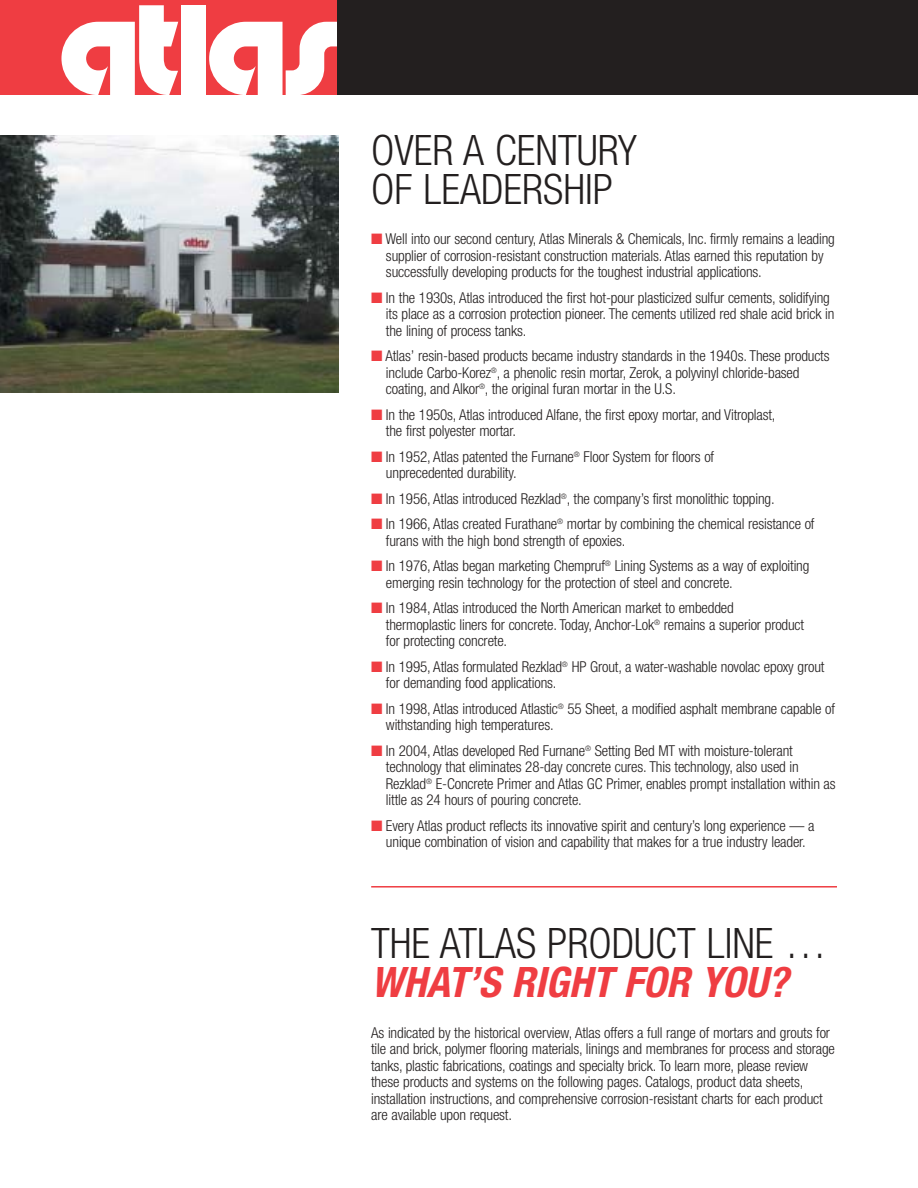
<style>
.page{position:relative;width:918px;height:1188px;background:#fff}
.page>*{position:absolute;margin:0;border:0;box-sizing:border-box;transform-origin:0 0}
.t1{font:300 condensed 42px/39px "Helvetica Neue";color:#231f1f}
.t2{font:italic 700 condensed 42px "Helvetica Neue";color:#ef3d42}
.t3{font:300 condensed 15px/16.5px "Helvetica Neue";letter-spacing:-.01em;color:#231f1f}
.s1{color:#ef3d42}
</style>
<div class="page">
<img style="left:0;top:135px;width:338px;height:257px">
<div style="left:0;top:0;width:338px;height:94px;background:#ef3d42"></div>
<svg style="left:61px;top:5px;width:117px;height:90px"></svg>
<div style="left:181px;top:5px;width:25px;height:90px;background:#fff"></div>
<svg style="left:209px;top:22px;width:129px;height:73px"></svg>
<div style="left:338px;top:0;width:580px;height:94px;background:#231f1f"></div>
<hr style="left:371px;top:886px;width:466px;height:2px;background:#ef3d42">
<h1 class="t1" style="left:371px;top:134px;width:267px">OVER A CENTURY<br>OF LEADERSHIP</h1>
<p class="t3" style="left:386px;top:232px;width:450px;text-indent:-15px"><span class="s1">■</span> Well into our second century, Atlas Minerals &amp; Chemicals, Inc. firmly remains a leading supplier of corrosion-resistant construction materials. Atlas earned this reputation by successfully developing products for the toughest industrial applications.</p>
<p class="t3" style="left:386px;top:291px;width:450px;text-indent:-15px"><span class="s1">■</span> In the 1930s, Atlas introduced the first hot-pour plasticized sulfur cements, solidifying its place as a corrosion protection pioneer. The cements utilized red shale acid brick in the lining of process tanks.</p>
<p class="t3" style="left:386px;top:349px;width:445px;text-indent:-15px"><span class="s1">■</span> Atlas’ resin-based products became industry standards in the 1940s. These products include Carbo-Korez<sup>®</sup>, a phenolic resin mortar, Zerok, a polyvinyl chloride-based coating, and Alkor<sup>®</sup>, the original furan mortar in the U.S.</p>
<p class="t3" style="left:386px;top:408px;width:391px;text-indent:-15px"><span class="s1">■</span> In the 1950s, Atlas introduced Alfane, the first epoxy mortar, and Vitroplast, the first polyester mortar.</p>
<p class="t3" style="left:386px;top:450px;width:330px;text-indent:-15px"><span class="s1">■</span> In 1952, Atlas patented the Furnane<sup>®</sup> Floor System for floors of unprecedented durability.</p>
<p class="t3" style="left:371px;top:492px;width:405px"><span class="s1">■</span> In 1956, Atlas introduced Rezklad<sup>®</sup>, the company’s first monolithic topping.</p>
<p class="t3" style="left:386px;top:517px;width:430px;text-indent:-15px"><span class="s1">■</span> In 1966, Atlas created Furathane<sup>®</sup> mortar by combining the chemical resistance of furans with the high bond strength of epoxies.</p>
<p class="t3" style="left:386px;top:559px;width:425px;text-indent:-15px"><span class="s1">■</span> In 1976, Atlas began marketing Chempruf<sup>®</sup> Lining Systems as a way of exploiting emerging resin technology for the protection of steel and concrete.</p>
<p class="t3" style="left:386px;top:601px;width:420px;text-indent:-15px"><span class="s1">■</span> In 1984, Atlas introduced the North American market to embedded thermoplastic liners for concrete. Today, Anchor-Lok<sup>®</sup> remains a superior product for protecting concrete.</p>
<p class="t3" style="left:386px;top:660px;width:440px;text-indent:-15px"><span class="s1">■</span> In 1995, Atlas formulated Rezklad<sup>®</sup> HP Grout, a water-washable novolac epoxy grout for demanding food applications.</p>
<p class="t3" style="left:386px;top:702px;width:451px;text-indent:-15px"><span class="s1">■</span> In 1998, Atlas introduced Atlastic<sup>®</sup> 55 Sheet, a modified asphalt membrane capable of withstanding high temperatures.</p>
<p class="t3" style="left:386px;top:744px;width:451px;text-indent:-15px"><span class="s1">■</span> In 2004, Atlas developed Red Furnane<sup>®</sup> Setting Bed MT with moisture-tolerant technology that eliminates 28-day concrete cures. This technology, also used in Rezklad<sup>®</sup> E-Concrete Primer and Atlas GC Primer, enables prompt installation within as little as 24 hours of pouring concrete.</p>
<p class="t3" style="left:371px;top:819px;width:445px;text-align:center"><span class="s1">■</span> Every Atlas product reflects its innovative spirit and century’s long experience — a unique combination of vision and capability that makes for a true industry leader.</p>
<h1 class="t1" style="left:371px;top:928px;width:457px">THE ATLAS PRODUCT LINE …</h1>
<h1 class="t2" style="left:371px;top:967px;width:418px">WHAT’S RIGHT FOR YOU?</h1>
<p class="t3" style="left:371px;top:1026px;width:465px">As indicated by the historical overview, Atlas offers a full range of mortars and grouts for tile and brick, polymer flooring materials, linings and membranes for process and storage tanks, plastic fabrications, coatings and specialty brick. To learn more, please review these products and systems on the following pages. Catalogs, product data sheets, installation instructions, and comprehensive corrosion-resistant charts for each product are available upon request.</p>
</div>
